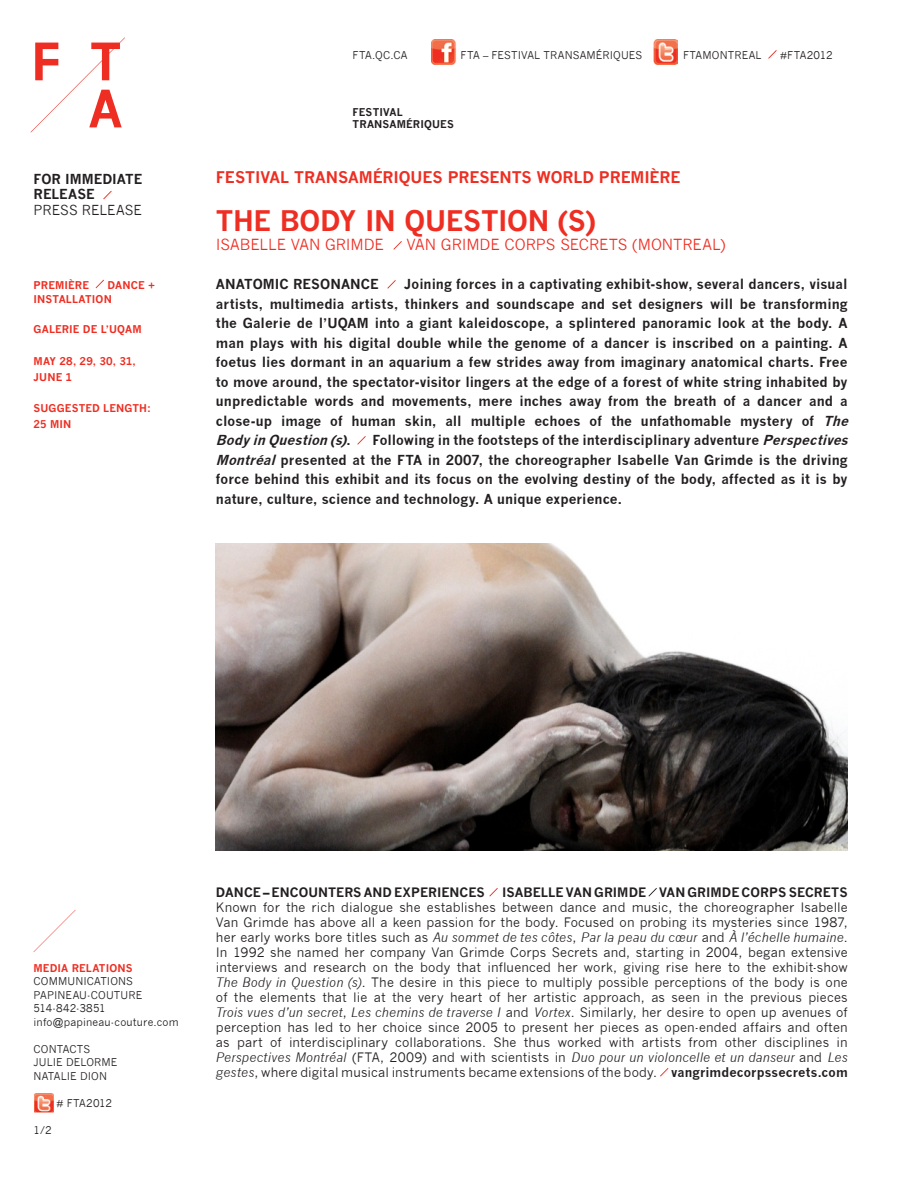
<style>
.page{position:relative;width:918px;height:1188px;background:#fff}
.page>*{position:absolute;margin:0;border:0;box-sizing:border-box;transform-origin:0 0}
.t1{font:700 27.75px "News Gothic";letter-spacing:-.015em;color:#ee2e22}
.t2{font:700 15.75px "News Gothic";letter-spacing:-.005em;color:#ee2e22}
.t3{font:15px "News Gothic";letter-spacing:-.005em;color:#ee2e22}
.t4{font:700 13.5px/19.5px "News Gothic";letter-spacing:.005em;color:#231f20}
.t5{font:13.5px "News Gothic";color:#231f20}
.t6{font:12.75px/15px "News Gothic";letter-spacing:.01em;color:#231f20;text-align:justify}
.t7{font:700 12.75px "News Gothic";letter-spacing:.005em;color:#231f20}
.t8{font:10.5px/13.5px "News Gothic";letter-spacing:.01em;color:#231f20}
.t9{font:700 10.5px/15.8px "News Gothic";letter-spacing:.01em;color:#ee2e22}
.t10{font:700 10.5px "News Gothic";letter-spacing:.015em;color:#231f20}
.s1{font-style:italic}
.s2{font-weight:700}
</style>
<div class="page">
<svg style="left:96px;top:280px;width:8px;height:8px"></svg>
<svg style="left:393px;top:241px;width:9px;height:9px"></svg>
<svg style="left:387px;top:280px;width:9px;height:9px"></svg>
<svg style="left:357px;top:436px;width:9px;height:9px"></svg>
<svg style="left:489px;top:888px;width:9px;height:9px"></svg>
<svg style="left:648px;top:888px;width:9px;height:9px"></svg>
<svg style="left:660px;top:1068px;width:8px;height:9px"></svg>
<svg style="left:31px;top:37px;width:94px;height:95px"></svg>
<img style="left:216px;top:543px;width:632px;height:307px">
<img style="left:431px;top:40px;width:246px;height:24px">
<img style="left:36px;top:1094px;width:17px;height:17px">
<div style="left:33px;top:1091px;width:23px;height:23px;border:2px solid #fff"></div>
<svg style="left:768px;top:50px;width:9px;height:9px"></svg>
<svg style="left:34px;top:910px;width:42px;height:42px"></svg>
<svg style="left:103px;top:191px;width:9px;height:8px"></svg>
<p class="t8" style="left:353px;top:49px;width:56px">FTA.QC.CA</p>
<p class="t8" style="left:461px;top:49px;width:183px">FTA – FESTIVAL TRANSAMÉRIQUES</p>
<p class="t8" style="left:683px;top:49px;width:80px">FTAMONTREAL</p>
<p class="t8" style="left:780px;top:49px;width:54px">#FTA2012</p>
<p class="t10" style="left:353px;top:105px;width:52px">FESTIVAL</p>
<p class="t10" style="left:353px;top:117px;width:103px">TRANSAMÉRIQUES</p>
<p class="t4" style="left:34px;top:171px;width:110px;line-height:15.8px">FOR IMMEDIATE<br>RELEASE</p>
<p class="t5" style="left:34px;top:202px;width:110px">PRESS RELEASE</p>
<p class="t9" style="left:34px;top:277px;width:57px">PREMIÈRE</p>
<p class="t9" style="left:34px;top:278px;width:123px;line-height:13.5px;text-indent:74px">DANCE +<br>INSTALLATION</p>
<p class="t9" style="left:34px;top:321px;width:110px">GALERIE DE L’UQAM</p>
<p class="t9" style="left:34px;top:353px;width:104px">MAY 28, 29, 30, 31,<br>JUNE 1</p>
<p class="t9" style="left:34px;top:400px;width:119px">SUGGESTED LENGTH:<br>25 MIN</p>
<p class="t2" style="left:216px;top:168px;width:466px">FESTIVAL TRANSAMÉRIQUES PRESENTS WORLD PREMIÈRE</p>
<p class="t1" style="left:216px;top:204px;width:381px">THE BODY IN QUESTION (S)</p>
<p class="t3" style="left:216px;top:236px;width:170px">ISABELLE VAN GRIMDE</p>
<p class="t3" style="left:407px;top:236px;width:321px">VAN GRIMDE CORPS SECRETS (MONTREAL)</p>
<p class="t4" style="left:216px;top:275px;width:164px">ANATOMIC RESONANCE</p>
<p class="t4" style="left:216px;top:275px;width:638px;text-indent:188px">Joining forces in a captivating exhibit-show, several dancers, visual artists, multimedia artists, thinkers and soundscape and set designers will be transforming the Galerie de l’UQAM into a giant kaleidoscope, a splintered panoramic look at the body. A man plays with his digital double while the genome of a dancer is inscribed on a painting. A foetus lies dormant in an aquarium a few strides away from imaginary anatomical charts. Free to move around, the spectator-visitor lingers at the edge of a forest of white string inhabited by unpredictable words and movements, mere inches away from the breath of a dancer and a close-up image of human skin, all multiple echoes of the unfathomable mystery of <span class="s1">The Bodyin Question (s)</span>.</p>
<p class="t4" style="left:216px;top:431px;width:638px;text-indent:156px">Following in the footsteps of the interdisciplinary adventure <span class="s1">Perspectives Montréal</span> presented at the FTA in 2007, the choreographer Isabelle Van Grimde is the driving force behind this exhibit and its focus on the evolving destiny of the body, affected as it is by nature, culture, science and technology. A unique experience.</p>
<p class="t9" style="left:34px;top:960px;width:101px">MEDIA RELATIONS</p>
<p class="t8" style="left:34px;top:975px;width:110px">COMMUNICATIONS<br>PAPINEAU-COUTURE</p>
<p class="t8" style="left:34px;top:1002px;width:74px">514-842-3851</p>
<p class="t8" style="left:34px;top:1015px;width:147px">info@papineau-couture.com</p>
<p class="t8" style="left:34px;top:1042px;width:58px">CONTACTS</p>
<p class="t8" style="left:34px;top:1056px;width:85px">JULIE DELORME</p>
<p class="t8" style="left:34px;top:1069px;width:75px">NATALIE DION</p>
<p class="t8" style="left:57px;top:1096px;width:57px"># FTA2012</p>
<p class="t8" style="left:34px;top:1123px;width:20px">1/2</p>
<p class="t6" style="left:216px;top:885px;width:633px;text-indent:286px"><span class="s2">ISABELLE VAN GRIMDE VAN GRIMDE CORPS SECRETS </span>Known for the rich dialogue she establishes between dance and music, the choreographer Isabelle Van Grimde has above all a keen passion for the body. Focused on probing its mysteries since 1987, her early works bore titles such as <span class="s1">Au sommet de tes côtes</span>, <span class="s1">Par la peau du cœur</span> and <span class="s1">À l’échelle humaine</span>.<br>In 1992 she named her company Van Grimde Corps Secrets and, starting in 2004, began extensive interviews and research on the body that influenced her work, giving rise here to the exhibit-show <span class="s1">The Body in Question (s)</span>. The desire in this piece to multiply possible perceptions of the body is one of the elements that lie at the very heart of her artistic approach, as seen in the previous pieces <span class="s1">Trois vues d’un secret</span>, <span class="s1">Les chemins de traverse I</span> and <span class="s1">Vortex</span>. Similarly, her desire to open up avenues of perception has led to her choice since 2005 to present her pieces as open-ended affairs and often as part of interdisciplinary collaborations. She thus worked with artists from other disciplines in <span class="s1">Perspectives Montréal</span> (FTA, 2009) and with scientists in <span class="s1">Duo pour un violoncelle et un danseur</span> and <span class="s1">Les gestes</span>, where digital musical instruments became extensions of the body. <span class="s2">vangrimdecorpssecrets.com</span></p>
<p class="t7" style="left:216px;top:885px;width:271px">DANCE – ENCOUNTERS AND EXPERIENCES</p>
</div>
